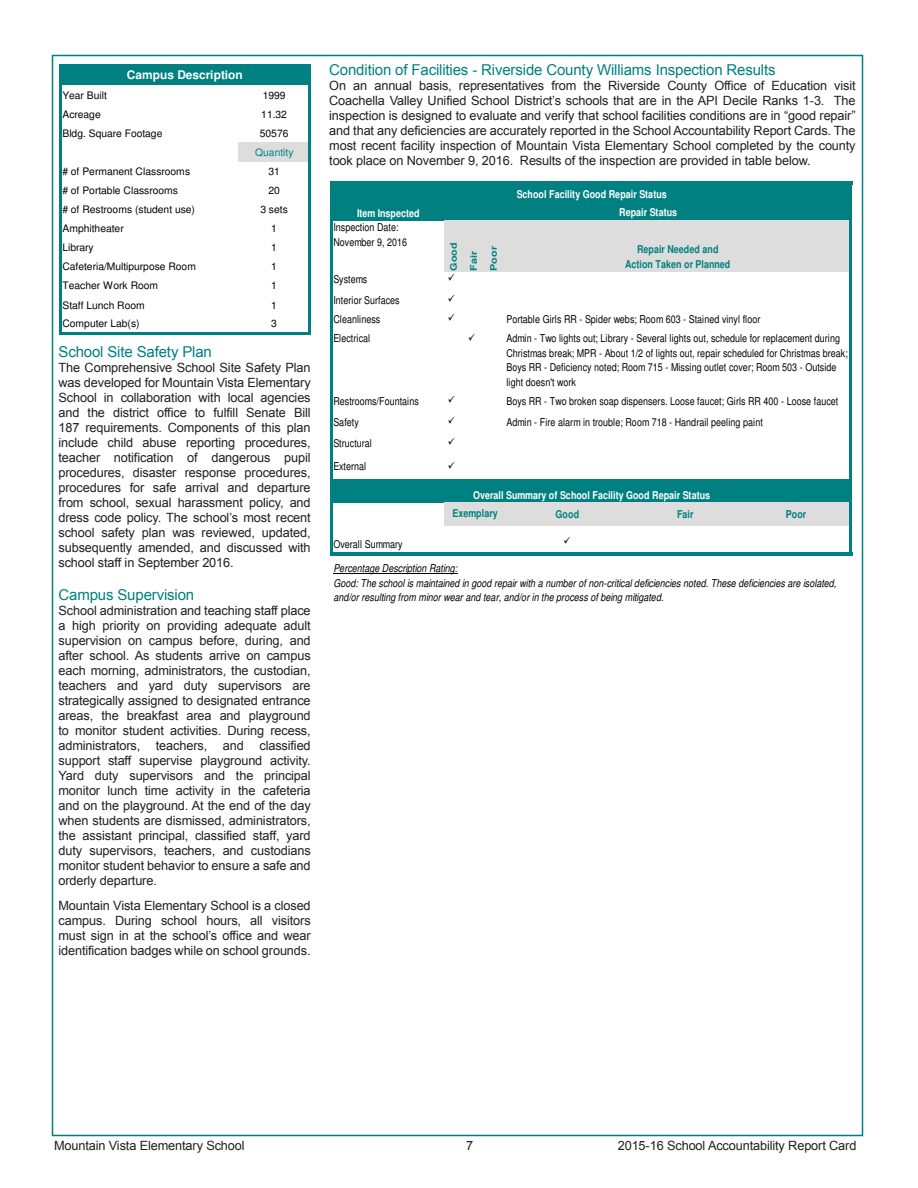
<style>
.page{position:relative;width:918px;height:1188px;background:#fff}
.page>*{position:absolute;margin:0;border:0;box-sizing:border-box;transform-origin:0 0}
.SubHeader_1{font:15px "Arial";letter-spacing:-.01em;color:#008080}
.Body_Text_Coachella{font:12.75px/15px "Arial";letter-spacing:-.01em;color:#231f20;text-align:justify}
.t1{font:700 12px "Helvetica";color:#fff}
.t2{font:10.8px/14.4px "Helvetica";letter-spacing:.005em;color:#000;scale:.83 1}
.t3{font:italic 10.8px/14.4px "Helvetica";letter-spacing:.005em;color:#000;scale:.83 1}
.t4{font:700 10.8px/18.3px "Helvetica";letter-spacing:.005em;color:#fff;scale:.83 1}
.t5{font:700 10.8px/14.9px "Helvetica";letter-spacing:.005em;color:#008080;text-align:center;scale:.83 1}
.t6{font:10.35px "Helvetica";letter-spacing:-.005em;color:#000}
.t7{font:10.35px/19px "Helvetica";letter-spacing:-.005em;color:#008080;text-align:center}
.t8{font:700 9px "Helvetica";letter-spacing:.01em;color:#008080;scale:1.2 1}
.s1{color:#000}
.s2{font-weight:700;color:#fff}
</style>
<div class="page">
<div style="left:332px;top:184px;width:519px;height:36px;background:#008080"></div>
<div style="left:444px;top:220px;width:407px;height:52px;background:#ddd"></div>
<div style="left:332px;top:479px;width:519px;height:24px;background:#008080"></div>
<div style="left:444px;top:502px;width:407px;height:24px;background:#ddd"></div>
<hr style="left:333px;top:573px;width:125px;height:1px;background:#000">
<hr style="left:330px;top:181px;width:3px;height:375px;background:#008080">
<hr style="left:849px;top:185px;width:3px;height:371px;background:#008080">
<hr style="left:333px;top:181px;width:519px;height:4px;background:#008080">
<hr style="left:333px;top:552px;width:519px;height:4px;background:#008080">
<div style="left:61px;top:67px;width:248px;height:18px;background:#008080"></div>
<div style="left:238px;top:142px;width:71px;height:19px;background:#ddd"></div>
<hr style="left:59px;top:64px;width:3px;height:271px;background:#008080">
<hr style="left:308px;top:67px;width:2px;height:268px;background:#008080">
<hr style="left:62px;top:64px;width:248px;height:3px;background:#008080">
<hr style="left:62px;top:332px;width:248px;height:3px;background:#008080">
<p class="t1" style="left:127px;top:70px;width:117px">Campus Description</p>
<p class="t6" style="left:62px;top:91px;width:46px">Year Built</p>
<p class="t6" style="left:263px;top:91px;width:24px">1999</p>
<p class="t6" style="left:62px;top:110px;width:40px">Acreage</p>
<p class="t6" style="left:261px;top:110px;width:27px">11.32</p>
<p class="t6" style="left:62px;top:129px;width:102px">Bldg. Square Footage</p>
<p class="t7" style="left:255px;top:125px;width:40px"><span class="s1">50576<br></span>Quantity</p>
<p class="t6" style="left:62px;top:167px;width:129px"># of Permanent Classrooms</p>
<p class="t6" style="left:268px;top:167px;width:13px">31</p>
<p class="t6" style="left:62px;top:186px;width:117px"># of Portable Classrooms</p>
<p class="t6" style="left:268px;top:186px;width:13px">20</p>
<p class="t6" style="left:62px;top:205px;width:134px"># of Restrooms (student use)</p>
<p class="t6" style="left:260px;top:205px;width:29px">3 sets</p>
<p class="t6" style="left:62px;top:225px;width:63px">Amphitheater</p>
<p class="t6" style="left:271px;top:225px;width:7px">1</p>
<p class="t6" style="left:62px;top:244px;width:33px">Library</p>
<p class="t6" style="left:271px;top:244px;width:7px">1</p>
<p class="t6" style="left:62px;top:263px;width:135px">Cafeteria/Multipurpose Room</p>
<p class="t6" style="left:271px;top:263px;width:7px">1</p>
<p class="t6" style="left:62px;top:282px;width:97px">Teacher Work Room</p>
<p class="t6" style="left:271px;top:282px;width:7px">1</p>
<p class="t6" style="left:62px;top:301px;width:84px">Staff Lunch Room</p>
<p class="t6" style="left:271px;top:301px;width:7px">1</p>
<p class="t6" style="left:62px;top:319px;width:79px">Computer Lab(s)</p>
<p class="t6" style="left:271px;top:319px;width:7px">3</p>
<p class="SubHeader_1" style="left:58px;top:342px;width:155px">School Site Safety Plan</p>
<p class="Body_Text_Coachella" style="left:58px;top:360px;width:254px">The Comprehensive School Site Safety Plan was developed for Mountain Vista Elementary School in collaboration with local agencies and the district office to fulfill Senate Bill 187 requirements. Components of this plan include child abuse reporting procedures, teacher notification of dangerous pupil procedures, disaster response procedures, procedures for safe arrival and departure from school, sexual harassment policy, and dress code policy. The school’s most recent school safety plan was reviewed, updated, subsequently amended, and discussed with school staff in September 2016.</p>
<p class="SubHeader_1" style="left:58px;top:585px;width:137px">Campus Supervision</p>
<p class="Body_Text_Coachella" style="left:58px;top:603px;width:254px">School administration and teaching staff place a high priority on providing adequate adult supervision on campus before, during, and after school. As students arrive on campus each morning, administrators, the custodian, teachers and yard duty supervisors are strategically assigned to designated entrance areas, the breakfast area and playground to monitor student activities. During recess, administrators, teachers, and classified support staff supervise playground activity.<br>Yard duty supervisors and the principal monitor lunch time activity in the cafeteria and on the playground. At the end of the day when students are dismissed, administrators, the assistant principal, classified staff, yard duty supervisors, teachers, and custodians monitor student behavior to ensure a safe and orderly departure.</p>
<p class="Body_Text_Coachella" style="left:58px;top:898px;width:254px">Mountain Vista Elementary School is a closed campus. During school hours, all visitors must sign in at the school’s office and wear identification badges while on school grounds.</p>
<p class="SubHeader_1" style="left:329px;top:60px;width:448px">Condition of Facilities - Riverside County Williams Inspection Results</p>
<p class="Body_Text_Coachella" style="left:329px;top:79px;width:528px">On an annual basis, representatives from the Riverside County Office of Education visit Coachella Valley Unified School District’s schools that are in the API Decile Ranks 1-3. The inspection is designed to evaluate and verify that school facilities conditions are in “good repair” and that any deficiencies are accurately reported in the School Accountability Report Cards. The most recent facility inspection of Mountain Vista Elementary School completed by the county took place on November 9, 2016. Results of the inspection are provided in table below.</p>
<p class="t2" style="left:333px;top:207px;width:106px;text-indent:24px"><span class="s2">Item Inspected<br></span>Inspection Date:<br>November 9, 2016</p>
<p class="t2" style="left:333px;top:269px;width:81px;line-height:21.1px">Systems<br>Interior Surfaces</p>
<p class="t2" style="left:333px;top:311px;width:58px;line-height:19.2px">Cleanliness<br>Electrical</p>
<p class="t2" style="left:333px;top:392px;width:105px;line-height:21px">Restrooms/Fountains<br>Safety<br>Structural</p>
<p class="t2" style="left:333px;top:460px;width:41px">External</p>
<p class="t2" style="left:333px;top:538px;width:85px">Overall Summary</p>
<p class="t8" style="left:450px;top:271px;width:25px;rotate:-90deg">Good</p>
<p class="t8" style="left:470px;top:271px;width:18px;rotate:-90deg">Fair</p>
<p class="t8" style="left:490px;top:271px;width:22px;rotate:-90deg">Poor</p>
<p class="t4" style="left:619px;top:186px;width:71px;text-indent:-103px">School Facility Good Repair Status<br>Repair Status</p>
<p class="t5" style="left:625px;top:243px;width:128px">Repair Needed and<br>Action Taken or Planned</p>
<p class="t2" style="left:506px;top:311px;width:403px;line-height:19.2px">Portable Girls RR - Spider webs; Room 603 - Stained vinyl floor<br>Admin - Two lights out; Library - Several lights out, schedule for replacement during</p>
<p class="t2" style="left:506px;top:347px;width:413px">Christmas break; MPR - About 1/2 of lights out, repair scheduled for Christmas break;<br>Boys RR - Deficiency noted; Room 715 - Missing outlet cover; Room 503 - Outside light doesn't work</p>
<p class="t2" style="left:506px;top:391px;width:401px;line-height:21.1px">Boys RR - Two broken soap dispensers. Loose faucet; Girls RR 400 - Loose faucet<br>Admin - Fire alarm in trouble; Room 718 - Handrail peeling paint</p>
<p class="t4" style="left:473px;top:487px;width:287px">Overall Summary of School Facility Good Repair Status</p>
<p class="t5" style="left:452px;top:507px;width:56px">Exemplary</p>
<p class="t5" style="left:556px;top:508px;width:30px">Good</p>
<p class="t5" style="left:677px;top:508px;width:21px">Fair</p>
<p class="t5" style="left:786px;top:508px;width:26px">Poor</p>
<p class="t3" style="left:333px;top:562px;width:608px">Percentage Description Rating:<br>Good: The school is maintained in good repair with a number of non-critical deficiencies noted. These deficiencies are isolated, and/or resulting from minor wear and tear, and/or in the process of being mitigated.</p>
<p class="Body_Text_Coachella" style="left:54px;top:1139px;width:192px">Mountain Vista Elementary School</p>
<p class="Body_Text_Coachella" style="left:466px;top:1139px;width:9px">7</p>
<p class="Body_Text_Coachella" style="left:618px;top:1139px;width:240px">2015-16 School Accountability Report Card</p>
</div>
